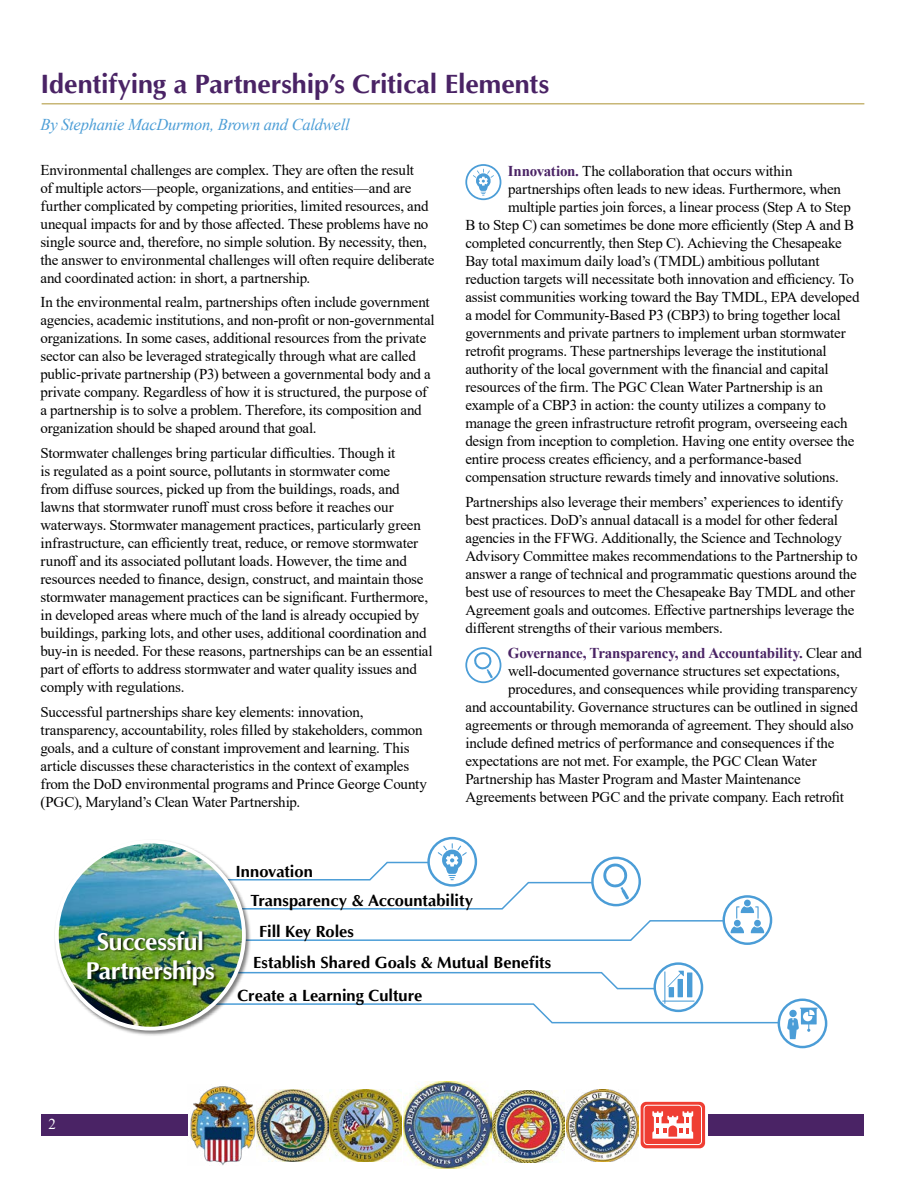
<style>
.page{position:relative;width:918px;height:1188px;background:#fff}
.page>*{position:absolute;margin:0;border:0;box-sizing:border-box;transform-origin:0 0}
.t1{font:700 27px "Optima";letter-spacing:-.005em;color:#4a2365}
.t2{font:700 24.9px/29.8px "Optima";letter-spacing:-.02em;color:#fff;text-align:center}
.t3{font:700 16.5px "Optima";color:#000}
.t4{font:italic 16.5px "Times New Roman";letter-spacing:-.015em;color:#4b9dd6}
.t5{font:15px/18px "Times New Roman";letter-spacing:-.015em;color:#000}
.t6{font:700 15px "Times New Roman";letter-spacing:-.015em;color:#4a2365}
.t7{font:15px "Times New Roman";color:#fff}
.s1{font-weight:700;color:#4a2365}
.s2{font-weight:400;color:#000}
</style>
<div class="page">
<div style="left:41px;top:1114px;width:823px;height:22px;background:#4a2365"></div>
<svg style="left:401px;top:1109px;width:307px;height:32px"></svg>
<img style="left:404px;top:1081px;width:87px;height:88px">
<img style="left:493px;top:1090px;width:145px;height:72px">
<svg style="left:641px;top:1102px;width:64px;height:46px"></svg>
<div style="left:644px;top:1105px;width:58px;height:40px;background:#ef3e33;border-radius:3px"></div>
<div style="left:644px;top:1105px;width:58px;height:40px;border:1px solid #fff;border-radius:3px"></div>
<svg style="left:652px;top:1111px;width:41px;height:28px"></svg>
<img style="left:188px;top:1086px;width:68px;height:80px">
<img style="left:256px;top:1089px;width:145px;height:73px">
<hr style="left:42px;top:103px;width:822px;height:1px;background:#ad9332">
<svg style="left:466px;top:165px;width:35px;height:34px"></svg>
<svg style="left:473px;top:169px;width:21px;height:27px"></svg>
<div style="left:465px;top:164px;width:36px;height:36px;border:2px solid #4b9dd7;border-radius:50%"></div>
<svg style="left:466px;top:648px;width:35px;height:34px"></svg>
<svg style="left:473px;top:651px;width:20px;height:27px"></svg>
<div style="left:465px;top:647px;width:36px;height:36px;border:2px solid #4b9dd7;border-radius:50%"></div>
<div style="left:54px;top:839px;width:197px;height:197px;background:#000;opacity:.5"></div>
<img style="left:57px;top:842px;width:187px;height:187px;border-radius:94px">
<svg style="left:429px;top:838px;width:47px;height:47px"></svg>
<div style="left:427px;top:837px;width:50px;height:50px;border:2px solid #4b9dd7;border-radius:50%"></div>
<svg style="left:724px;top:896px;width:47px;height:48px"></svg>
<svg style="left:147px;top:843px;width:617px;height:99px"></svg>
<div style="left:723px;top:895px;width:49px;height:50px;border:2px solid #4b9dd7;border-radius:50%"></div>
<svg style="left:655px;top:964px;width:47px;height:47px"></svg>
<div style="left:653px;top:962px;width:50px;height:50px;border:2px solid #4b9dd7;border-radius:50%"></div>
<svg style="left:779px;top:1000px;width:47px;height:47px"></svg>
<svg style="left:177px;top:971px;width:641px;height:68px"></svg>
<div style="left:778px;top:999px;width:49px;height:49px;border:2px solid #4b9dd7;border-radius:50%"></div>
<div style="left:88px;top:930px;width:130px;height:59px;background:#000;opacity:.75"></div>
<h2 class="t1" style="left:40px;top:69px;width:510px">Identifying a Partnership’s Critical Elements</h2>
<p class="t4" style="left:40px;top:113px;width:311px">By Stephanie MacDurmon, Brown and Caldwell</p>
<p class="t5" style="left:40px;top:160px;width:390px">Environmental challenges are complex. They are often the result of multiple actors—people, organizations, and entities—and are further complicated by competing priorities, limited resources, and unequal impacts for and by those affected. These problems have no</p>
<p class="t5" style="left:40px;top:232px;width:388px">single source and, therefore, no simple solution. By necessity, then,</p>
<p class="t5" style="left:40px;top:250px;width:396px">the answer to environmental challenges will often require deliberate and coordinated action: in short, a partnership.</p>
<p class="t5" style="left:40px;top:293px;width:396px">In the environmental realm, partnerships often include government agencies, academic institutions, and non-profit or non-governmental organizations. In some cases, additional resources from the private sector can also be leveraged strategically through what are called public-private partnership (P3) between a governmental body and a private company. Regardless of how it is structured, the purpose of a partnership is to solve a problem. Therefore, its composition and organization should be shaped around that goal.</p>
<p class="t5" style="left:40px;top:444px;width:356px">Stormwater challenges bring particular difficulties. Though it</p>
<p class="t5" style="left:40px;top:462px;width:351px">is regulated as a point source, pollutants in stormwater come</p>
<p class="t5" style="left:40px;top:480px;width:361px">from diffuse sources, picked up from the buildings, roads, and lawns that stormwater runoff must cross before it reaches our</p>
<p class="t5" style="left:40px;top:516px;width:382px">waterways. Stormwater management practices, particularly green</p>
<p class="t5" style="left:40px;top:534px;width:394px">infrastructure, can efficiently treat, reduce, or remove stormwater runoff and its associated pollutant loads. However, the time and resources needed to finance, design, construct, and maintain those stormwater management practices can be significant. Furthermore, in developed areas where much of the land is already occupied by buildings, parking lots, and other uses, additional coordination and buy-in is needed. For these reasons, partnerships can be an essential part of efforts to address stormwater and water quality issues and</p>
<p class="t5" style="left:40px;top:678px;width:146px">comply with regulations.</p>
<p class="t5" style="left:40px;top:702px;width:388px">Successful partnerships share key elements: innovation, transparency, accountability, roles filled by stakeholders, common goals, and a culture of constant improvement and learning. This article discusses these characteristics in the context of examples from the DoD environmental programs and Prince George County (PGC), Maryland’s Clean Water Partnership.</p>
<p class="t5" style="left:508px;top:162px;width:286px"><span class="s1">Innovation.</span> The collaboration that occurs within</p>
<p class="t5" style="left:508px;top:180px;width:334px">partnerships often leads to new ideas. Furthermore, when</p>
<p class="t5" style="left:465px;top:198px;width:396px;text-indent:43px">multiple parties join forces, a linear process (Step A to Step B to Step C) can sometimes be done more efficiently (Step A and B completed concurrently, then Step C). Achieving the Chesapeake Bay total maximum daily load’s (TMDL) ambitious pollutant reduction targets will necessitate both innovation and efficiency. To assist communities working toward the Bay TMDL, EPA developed a model for Community-Based P3 (CBP3) to bring together local governments and private partners to implement urban stormwater retrofit programs. These partnerships leverage the institutional authority of the local government with the financial and capital resources of the firm. The PGC Clean Water Partnership is an example of a CBP3 in action: the county utilizes a company to manage the green infrastructure retrofit program, overseeing each design from inception to completion. Having one entity oversee the entire process creates efficiency, and a performance-based compensation structure rewards timely and innovative solutions.</p>
<p class="t5" style="left:465px;top:492px;width:380px">Partnerships also leverage their members’ experiences to identify best practices. DoD’s annual datacall is a model for other federal</p>
<p class="t5" style="left:465px;top:528px;width:378px">agencies in the FFWG. Additionally, the Science and Technology</p>
<p class="t5" style="left:465px;top:546px;width:394px">Advisory Committee makes recommendations to the Partnership to</p>
<p class="t5" style="left:465px;top:564px;width:393px">answer a range of technical and programmatic questions around the</p>
<p class="t5" style="left:465px;top:582px;width:391px;text-align:justify">best use of resources to meet the Chesapeake Bay TMDL and other Agreement goals and outcomes. Effective partnerships leverage the different strengths of their various members.</p>
<h5 class="t6" style="left:508px;top:642px;width:356px">Governance, Transparency, and Accountability. <span class="s2">Clear and</span></h5>
<p class="t5" style="left:508px;top:661px;width:333px">well-documented governance structures set expectations,</p>
<p class="t5" style="left:465px;top:679px;width:394px;text-indent:43px">procedures, and consequences while providing transparency and accountability. Governance structures can be outlined in signed agreements or through memoranda of agreement. They should also include defined metrics of performance and consequences if the expectations are not met. For example, the PGC Clean Water Partnership has Master Program and Master Maintenance Agreements between PGC and the private company. Each retrofit</p>
<p class="t2" style="left:86px;top:927px;width:131px">Successful<br>Partnerships</p>
<p class="t3" style="left:235px;top:863px;width:79px">Innovation</p>
<p class="t3" style="left:250px;top:892px;width:224px">Transparency &amp; Accountability</p>
<p class="t3" style="left:259px;top:922px;width:96px">Fill Key Roles</p>
<p class="t3" style="left:253px;top:954px;width:300px">Establish Shared Goals &amp; Mutual Benefits</p>
<p class="t3" style="left:238px;top:986px;width:186px">Create a Learning Culture</p>
<p class="t7" style="left:48px;top:1113px;width:9px">2</p>
</div>
